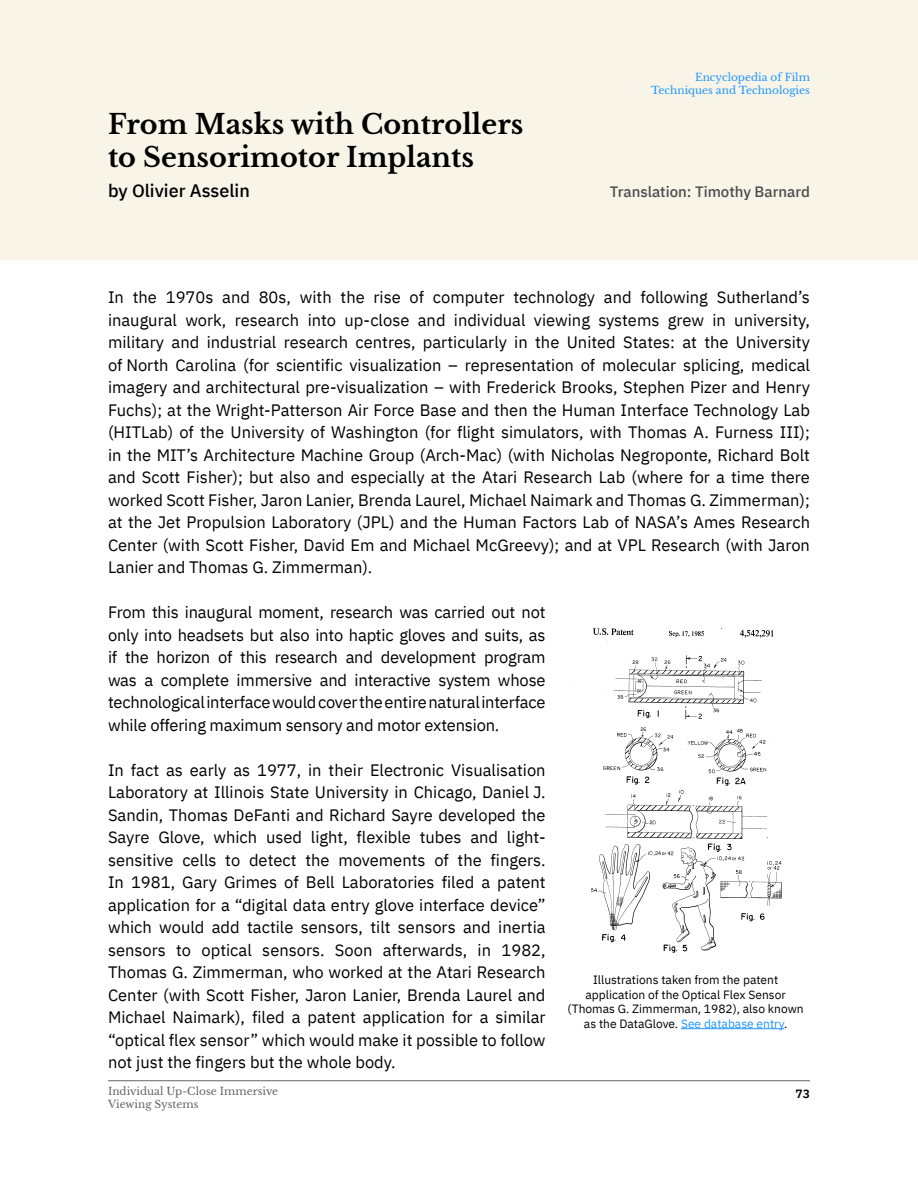
<style>
.page{position:relative;width:918px;height:1188px;background:#fff}
.page>*{position:absolute;margin:0;border:0;box-sizing:border-box;transform-origin:0 0}
.t1{font:700 27px/32.4px "Libre Baskerville";color:#000}
.t2{font:500 18px "IBM Plex Sans";color:#000}
.t3{font:16.5px/22.5px "IBM Plex Sans";color:#000}
.t4{font:500 15px "IBM Plex Sans";color:#4b4b4b}
.t5{font:12px/14.4px "IBM Plex Sans";color:#000;text-align:center}
.t6{font:600 12px "IBM Plex Sans";color:#000}
.t7{font:10.5px/12.6px "Libre Baskerville";color:#1f95ff;text-align:right}
.t8{font:10.5px/12.6px "Libre Baskerville";color:#646464}
.s1{color:#1f95ff}
</style>
<div class="page">
<hr style="left:108px;top:1080px;width:702px;height:1px;background:#646464">
<div style="left:0;top:0;width:918px;height:259px;background:#f8f4e8"></div>
<img style="left:570px;top:628px;width:232px;height:339px">
<hr style="left:681px;top:1028px;width:103px;height:1px;background:#1f95ff">
<h1 class="t1" style="left:108px;top:108px;width:417px">From Masks with Controllers to Sensorimotor Implants</h1>
<p class="t2" style="left:108px;top:177px;width:143px">by Olivier Asselin</p>
<p class="t7" style="left:651px;top:71px;width:160px">Encyclopedia of Film<br>Techniques and Technologies</p>
<p class="t4" style="left:610px;top:180px;width:202px">Translation: Timothy Barnard</p>
<p class="t3" style="left:108px;top:285px;width:17px">In</p>
<p class="t3" style="left:133px;top:285px;width:26px">the</p>
<p class="t3" style="left:166px;top:285px;width:49px">1970s</p>
<p class="t3" style="left:222px;top:285px;width:29px">and</p>
<p class="t3" style="left:259px;top:285px;width:34px">80 ,s</p>
<p class="t3" style="left:300px;top:285px;width:33px">with</p>
<p class="t3" style="left:341px;top:285px;width:26px">the</p>
<p class="t3" style="left:374px;top:285px;width:29px">rise</p>
<p class="t3" style="left:410px;top:285px;width:16px">of</p>
<p class="t3" style="left:433px;top:285px;width:73px">computer</p>
<p class="t3" style="left:513px;top:285px;width:83px">technology</p>
<p class="t3" style="left:604px;top:285px;width:29px">and</p>
<p class="t3" style="left:641px;top:285px;width:69px">following</p>
<p class="t3" style="left:717px;top:285px;width:95px">Sutherland s’</p>
<p class="t3" style="left:108px;top:307px;width:704px">inaugural<br>military and industrial research centres, particularly in the United States: at the University of North Carolina (for scientific visualization – representation of molecular splicing, medical imagery and architectural pre-visualization – with Frederick Brooks, Stephen Pizer and Henry Fuchs); at the Wright-Patterson Air Force Base and then the Human Interface Technology Lab (HITLab) of the University of Washington (for flight simulators, with Thomas A. Furness III ;( in the MIT s’ Architecture Machine Group (Arch-Mac) (with Nicholas Negroponte, Richard Bolt and Scott Fisher); but also and especially at the Atari Research Lab (where for a time there worked Scott Fisher, Jaron Lanier, Brenda Laurel, Michael Naimark and Thomas G. Zimmerman ;( at the Jet Propulsion Laboratory (JPL) and the Human Factors Lab of NASA s’ Ames Research Center (with Scott Fisher, David Em and Michael McGreevy); and at VPL Research (with Jaron Lanier and Thomas G. Zimmerman .(</p>
<p class="t3" style="left:108px;top:600px;width:439px;text-align:right">From this inaugural moment, research was carried out not only into headsets but also into haptic gloves and suits, as program</p>
<p class="t3" style="left:185px;top:307px;width:43px">work,</p>
<p class="t3" style="left:235px;top:307px;width:66px">research</p>
<p class="t3" style="left:308px;top:307px;width:30px">into</p>
<p class="t3" style="left:344px;top:307px;width:66px">up-close</p>
<p class="t3" style="left:418px;top:307px;width:29px">and</p>
<p class="t3" style="left:454px;top:307px;width:73px">individual</p>
<p class="t3" style="left:534px;top:307px;width:58px">viewing</p>
<p class="t3" style="left:712px;top:307px;width:15px">in</p>
<p class="t3" style="left:734px;top:307px;width:77px">university,</p>
<p class="t3" style="left:598px;top:307px;width:63px">systems</p>
<p class="t3" style="left:668px;top:307px;width:38px">grew</p>
<p class="t3" style="left:108px;top:645px;width:11px">if</p>
<p class="t3" style="left:125px;top:645px;width:25px">the</p>
<p class="t3" style="left:157px;top:645px;width:55px">horizon</p>
<p class="t3" style="left:218px;top:645px;width:16px">of</p>
<p class="t3" style="left:240px;top:645px;width:28px">this</p>
<p class="t3" style="left:275px;top:645px;width:65px">research</p>
<p class="t3" style="left:346px;top:645px;width:29px">and</p>
<p class="t3" style="left:381px;top:645px;width:97px">development</p>
<p class="t3" style="left:161px;top:667px;width:70px">complete</p>
<p class="t3" style="left:237px;top:667px;width:77px">immersive</p>
<p class="t3" style="left:320px;top:667px;width:29px">and</p>
<p class="t3" style="left:355px;top:667px;width:78px">interactive</p>
<p class="t3" style="left:498px;top:667px;width:49px">whose</p>
<p class="t3" style="left:438px;top:667px;width:54px">system</p>
<p class="t3" style="left:108px;top:667px;width:439px">was technologicalinterfacewouldcovertheentirenaturalinterface while offering maximum sensory and motor extension.</p>
<p class="t3" style="left:108px;top:757px;width:439px;text-align:justify">In fact as early as 1977, in their Electronic Visualisation Laboratory at Illinois State University in Chicago, Daniel .J Sandin, Thomas DeFanti and Richard Sayre developed the</p>
<p class="t3" style="left:491px;top:847px;width:57px">fingers.</p>
<p class="t3" style="left:144px;top:667px;width:10px">a</p>
<p class="t3" style="left:158px;top:825px;width:48px">Glove,</p>
<p class="t3" style="left:213px;top:825px;width:45px">which</p>
<p class="t3" style="left:266px;top:825px;width:38px">used</p>
<p class="t3" style="left:311px;top:825px;width:38px">light,</p>
<p class="t3" style="left:357px;top:825px;width:56px">flexible</p>
<p class="t3" style="left:420px;top:825px;width:43px">tubes</p>
<p class="t3" style="left:470px;top:825px;width:29px">and</p>
<p class="t3" style="left:507px;top:825px;width:40px">light-</p>
<p class="t3" style="left:108px;top:825px;width:43px">Sayre</p>
<p class="t3" style="left:108px;top:870px;width:439px;text-align:right">In 1981, Gary Grimes of Bell Laboratories filed a patent application for a “digital data entry glove interface device“ which would add tactile sensors, tilt sensors and inertia 1982,</p>
<p class="t3" style="left:108px;top:847px;width:67px">sensitive</p>
<p class="t3" style="left:182px;top:847px;width:36px">cells</p>
<p class="t3" style="left:249px;top:847px;width:49px">detect</p>
<p class="t3" style="left:305px;top:847px;width:26px">the</p>
<p class="t3" style="left:434px;top:847px;width:16px">of</p>
<p class="t3" style="left:458px;top:847px;width:26px">the</p>
<p class="t3" style="left:225px;top:847px;width:16px">to</p>
<p class="t3" style="left:338px;top:847px;width:89px">movements</p>
<p class="t3" style="left:202px;top:937px;width:52px">optical</p>
<p class="t3" style="left:383px;top:937px;width:86px">afterwards,</p>
<p class="t3" style="left:478px;top:937px;width:15px">in</p>
<p class="t3" style="left:335px;top:937px;width:39px">Soon</p>
<p class="t3" style="left:176px;top:937px;width:16px">to</p>
<p class="t3" style="left:108px;top:937px;width:439px">sensors<br>Thomas G. Zimmerman, who worked at the Atari Research Center (with Scott Fisher, Jaron Lanier, Brenda Laurel and Michael Naimark ,) filed a patent application for a similar “optical flex sensor” which would make it possible to follow not just the fingers but the whole body.</p>
<p class="t3" style="left:262px;top:937px;width:64px">sensors.</p>
<p class="t8" style="left:108px;top:1085px;width:172px">Individual Up-Close Immersive<br>Viewing Systems</p>
<p class="t5" style="left:568px;top:972px;width:238px">Illustrations taken from the patent application of the Optical Flex Sensor (Thomas G. Zimmerman, 1982 ,) also known as the DataGlove. <span class="s1">See database entry</span>.</p>
<p class="t6" style="left:796px;top:1085px;width:16px">73</p>
</div>
